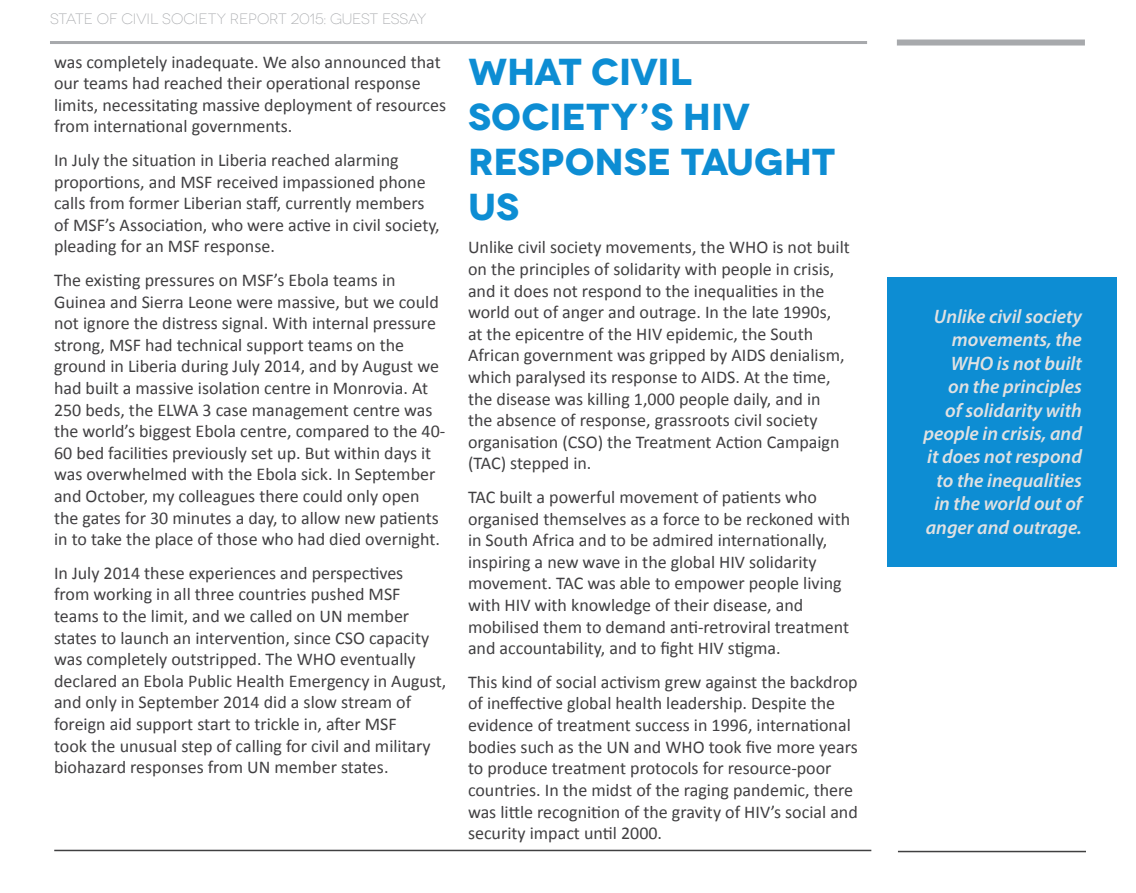
<style>
.page{position:relative;width:1136px;height:893px;background:#fff}
.page>*{position:absolute;margin:0;border:0;box-sizing:border-box;transform-origin:0 0}
.t1{font:700 37.5px/45px "Novecentowide";color:#0d8dd3}
.t2{font:italic 600 19.5px/23.4px "Myriad Pro";color:#e0e1e2;text-align:right}
.t3{font:18px/21.6px "Calibri";color:#414042}
.t4{font:300 15px "Novecentowide";letter-spacing:-.01em;color:#a7a9ac}
</style>
<div class="page">
<hr style="left:50px;top:41px;width:817px;height:3px;background:#a7a9ac">
<div style="left:896px;top:40px;width:188px;height:6px;background:#a7a9ac"></div>
<hr style="left:54px;top:850px;width:817px;height:1px;background:#404041">
<hr style="left:897px;top:851px;width:188px;height:1px;background:#404041">
<div style="left:887px;top:278px;width:229px;height:289px;background:#0d8dd3"></div>
<p class="t4" style="left:50px;top:11px;width:378px">STATE OF CIVIL SOCIETY REPORT 2015: GUEST ESSAY</p>
<p class="t3" style="left:54px;top:51px;width:394px">was completely inadequate. We also announced that our teams had reached their operational response limits, necessitating massive deployment of resources from international governments.</p>
<p class="t3" style="left:54px;top:149px;width:387px">In July the situation in Liberia reached alarming proportions, and MSF received impassioned phone calls from former Liberian staff, currently members of MSF’s Association, who were active in civil society, pleading for an MSF response.</p>
<p class="t3" style="left:54px;top:269px;width:393px">The existing pressures on MSF’s Ebola teams in Guinea and Sierra Leone were massive, but we could not ignore the distress signal. With internal pressure strong, MSF had technical support teams on the ground in Liberia during July 2014, and by August we had built a massive isolation centre in Monrovia. At 250 beds, the ELWA 3 case management centre was the world’s biggest Ebola centre, compared to the 40- 60 bed facilities previously set up. But within days it was overwhelmed with the Ebola sick. In September and October, my colleagues there could only open the gates for 30 minutes a day, to allow new patients in to take the place of those who had died overnight.</p>
<p class="t3" style="left:54px;top:562px;width:394px">In July 2014 these experiences and perspectives<br>from working in all three countries pushed MSF teams to the limit, and we called on UN member states to launch an intervention, since CSO capacity was completely outstripped. The WHO eventually declared an Ebola Public Health Emergency in August, and only in September 2014 did a slow stream of foreign aid support start to trickle in, after MSF<br>took the unusual step of calling for civil and military biohazard responses from UN member states.</p>
<h1 class="t1" style="left:468px;top:49px;width:368px">WHAT CIVIL<br>SOCIETY’S HIV<br>RESPONSE TAUGHT<br>US</h1>
<p class="t3" style="left:468px;top:237px;width:383px">Unlike civil society movements, the WHO is not built on the principles of solidarity with people in crisis, and it does not respond to the inequalities in the world out of anger and outrage. In the late 1990s, at the epicentre of the HIV epidemic, the South African government was gripped by AIDS denialism, which paralysed its response to AIDS. At the time, the disease was killing 1,000 people daily, and in<br>the absence of response, grassroots civil society organisation (CSO) the Treatment Action Campaign (TAC) stepped in.</p>
<p class="t3" style="left:468px;top:486px;width:384px">TAC built a powerful movement of patients who organised themselves as a force to be reckoned with in South Africa and to be admired internationally, inspiring a new wave in the global HIV solidarity movement. TAC was able to empower people living with HIV with knowledge of their disease, and mobilised them to demand anti-retroviral treatment and accountability, and to fight HIV stigma.</p>
<p class="t3" style="left:468px;top:671px;width:391px">This kind of social activism grew against the backdrop of ineffective global health leadership. Despite the evidence of treatment success in 1996, international bodies such as the UN and WHO took five more years to produce treatment protocols for resource-poor countries. In the midst of the raging pandemic, there was little recognition of the gravity of HIV’s social and security impact until 2000.</p>
<p class="t2" style="left:923px;top:304px;width:160px">Unlike civil society movements, the<br>WHO is not built<br>on the principles<br>of solidarity with people in crisis, and it does not respond to the inequalities in the world out of anger and outrage.</p>
</div>
